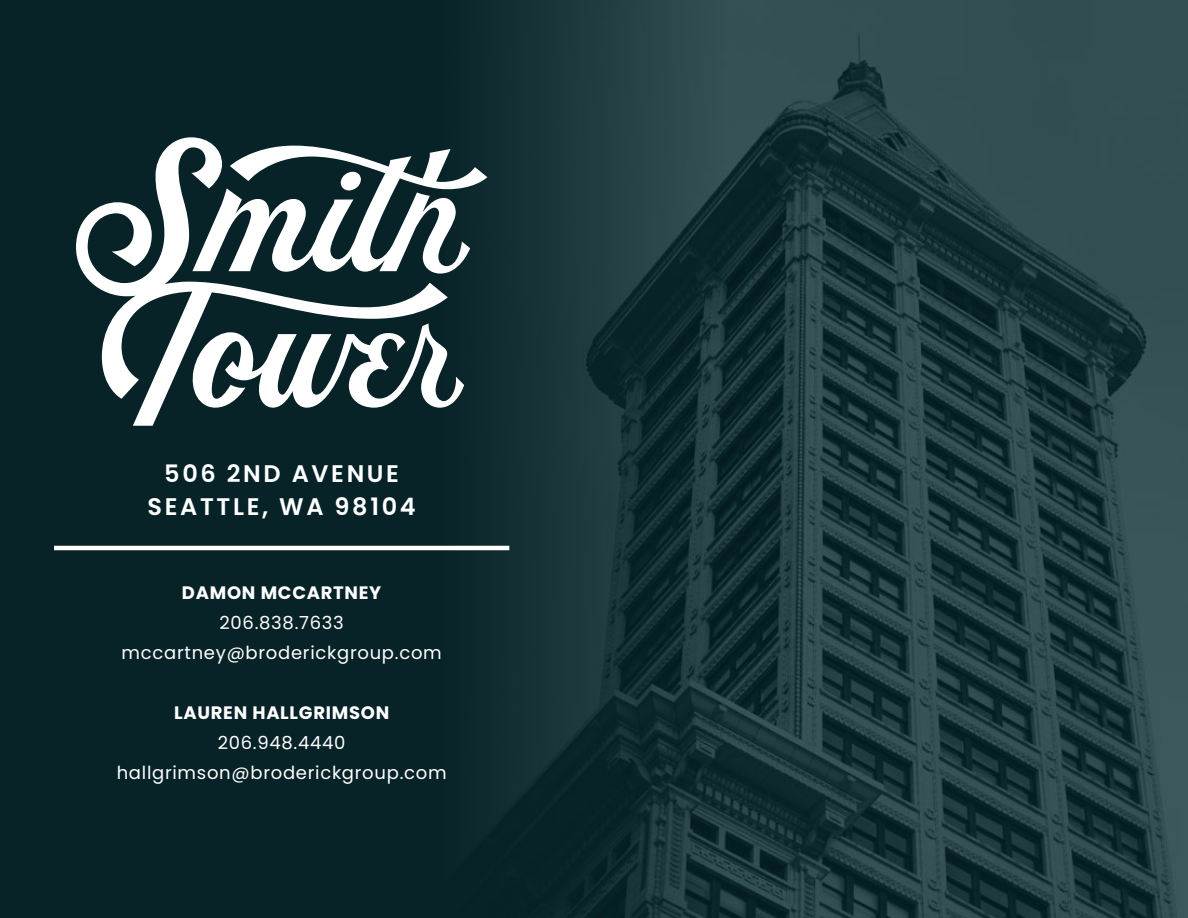
<style>
.page{position:relative;width:1188px;height:918px;background:#072327}
.page>*{position:absolute;margin:0;border:0;box-sizing:border-box;transform-origin:0 0}
.t1{font:600 24px/33px "Poppins";letter-spacing:.11em;color:#fff;text-align:center}
.t2{font:18px/30px "Poppins";letter-spacing:.04em;color:#fff;text-align:center}
.t3{font:700 18px "Poppins";letter-spacing:.04em;color:#fff}
</style>
<div class="page">
<img style="left:383px;top:0;width:805px;height:918px">
<hr style="left:54px;top:546px;width:455px;height:4px;background:#fff">
<svg style="left:76px;top:137px;width:372px;height:289px"></svg>
<svg style="left:189px;top:323px;width:275px;height:85px"></svg>
<svg style="left:192px;top:146px;width:295px;height:128px"></svg>
<h1 class="t1" style="left:148px;top:457px;width:270px">506 2ND AVENUE<br>SEATTLE, WA 98104</h1>
<p class="t3" style="left:182px;top:582px;width:201px">DAMON MCCARTNEY</p>
<p class="t2" style="left:122px;top:608px;width:322px">206.838.7633 mccartney@broderickgroup.com</p>
<p class="t3" style="left:174px;top:702px;width:217px">LAUREN HALLGRIMSON</p>
<p class="t2" style="left:117px;top:728px;width:331px">206.948.4440 hallgrimson@broderickgroup.com</p>
</div>
